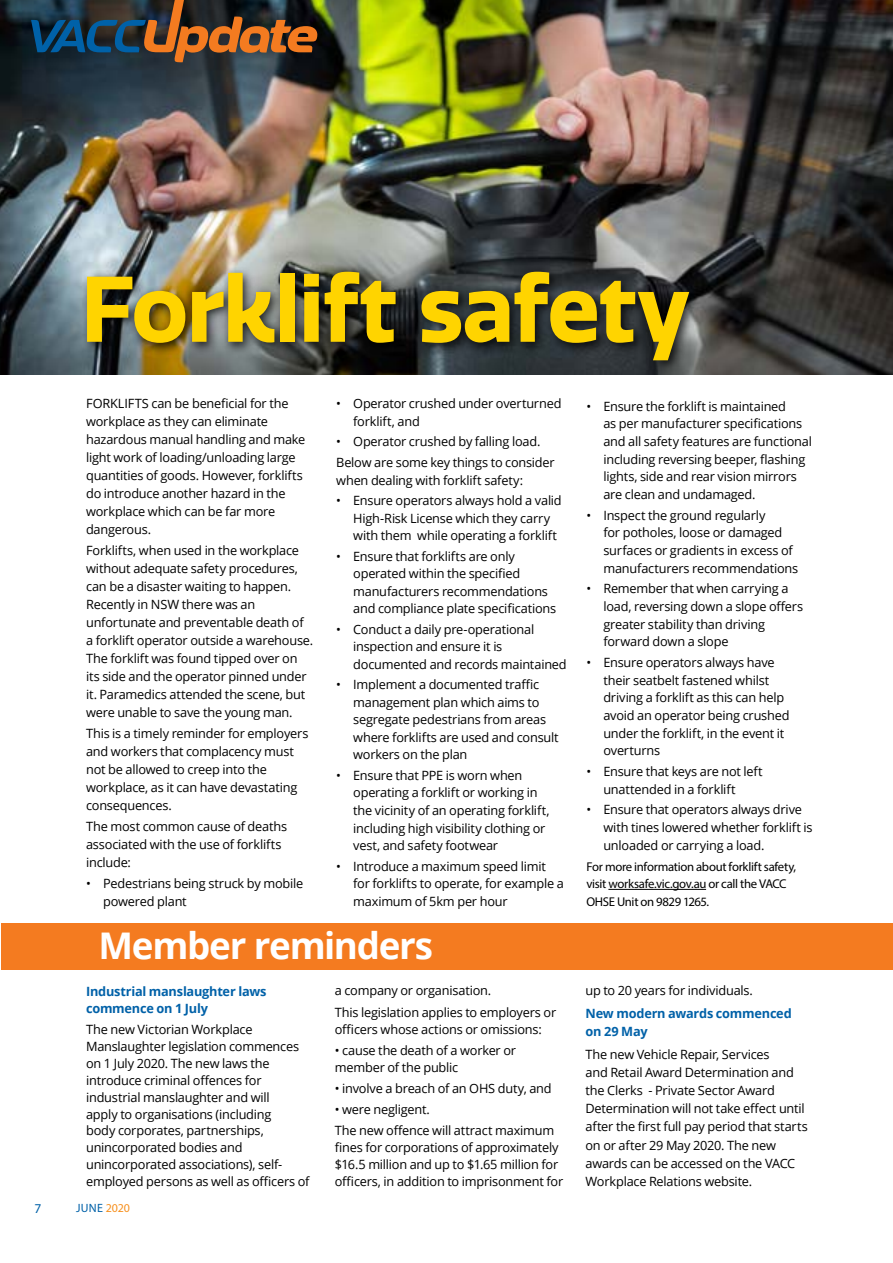
<style>
.page{position:relative;width:893px;height:1263px;background:#fff}
.page>*{position:absolute;margin:0;border:0;box-sizing:border-box;transform-origin:0 0}
.t1{font:700 90.45px "Quatro";letter-spacing:-.015em;color:#ffd400}
.t2{font:700 36.75px "Open Sans";letter-spacing:-.035em;color:#fff}
.t3{font:13.5px "Myriad Pro";color:#0061a8}
.t4{font:12.75px/18px "Open Sans";letter-spacing:-.015em;color:#000}
.t5{font:12.75px/17.7px "Myriad Pro";letter-spacing:-.025em;color:#000}
.t6{font:700 12.75px/16.8px "Open Sans";letter-spacing:-.02em;color:#0061a8}
.t7{font:12px "Myriad Pro";letter-spacing:.015em;color:#0061a8}
.s1{color:#f7901e}
</style>
<div class="page">
<img style="left:0;top:0;width:893px;height:374px">
<div style="left:82px;top:266px;width:620px;height:107px;background:#000;opacity:.8"></div>
<hr style="left:608px;top:889px;width:98px;height:1px;background:#000">
<div style="left:1px;top:923px;width:892px;height:47px;background:#f47b20"></div>
<svg style="left:31px;top:0;width:287px;height:63px;background:#473e37"></svg>
<h1 class="t1" style="left:81px;top:256px;width:610px">Forklift safety</h1>
<p class="t4" style="left:353px;top:395px;width:210px;line-height:17.5px;text-indent:-17px">• Operator crushed under overturned forklift, and</p>
<p class="t4" style="left:336px;top:431px;width:220px;line-height:20.5px">• Operator crushed by falling load.<br>Below are some key things to consider</p>
<p class="t4" style="left:336px;top:470px;width:188px">when dealing with forklift safety:</p>
<p class="t4" style="left:353px;top:491px;width:210px;line-height:17.5px;text-indent:-17px">• Ensure operators always hold a valid<br>High-Risk License which they carry with them while operating a forklift</p>
<p class="t4" style="left:353px;top:547px;width:204px;line-height:17.5px;text-indent:-17px">• Ensure that forklifts are only operated within the specified manufacturers recommendations and compliance plate specifications</p>
<p class="t4" style="left:353px;top:620px;width:215px;line-height:17.5px;text-indent:-17px">• Conduct a daily pre-operational inspection and ensure it is documented and records maintained</p>
<p class="t4" style="left:353px;top:675px;width:207px;line-height:17.5px;text-indent:-17px">• Implement a documented traffic management plan which aims to segregate pedestrians from areas where forklifts are used and consult workers on the plan</p>
<p class="t4" style="left:353px;top:766px;width:198px;line-height:17.5px;text-indent:-17px">• Ensure that PPE is worn when operating a forklift or working in the vicinity of an operating forklift, including high visibility clothing or vest, and safety footwear</p>
<p class="t4" style="left:353px;top:857px;width:212px;line-height:17.5px;text-indent:-17px">• Introduce a maximum speed limit for forklifts to operate, for example a maximum of 5km per hour</p>
<p class="t4" style="left:86px;top:394px;width:221px">FORKLIFTS can be beneficial for the workplace as they can eliminate hazardous manual handling and make light work of loading/unloading large quantities of goods. However, forklifts do introduce another hazard in the workplace which can be far more dangerous.</p>
<p class="t4" style="left:86px;top:541px;width:229px">Forklifts, when used in the workplace without adequate safety procedures, can be a disaster waiting to happen.<br>Recently in NSW there was an unfortunate and preventable death of a forklift operator outside a warehouse.<br>The forklift was found tipped over on its side and the operator pinned under it. Paramedics attended the scene, but were unable to save the young man.</p>
<p class="t4" style="left:86px;top:724px;width:224px">This is a timely reminder for employers and workers that complacency must not be allowed to creep into the workplace, as it can have devastating consequences.</p>
<p class="t4" style="left:86px;top:817px;width:202px">The most common cause of deaths associated with the use of forklifts include:</p>
<p class="t4" style="left:103px;top:874px;width:202px;text-indent:-17px">• Pedestrians being struck by mobile powered plant</p>
<p class="t4" style="left:603px;top:397px;width:210px;text-indent:-17px">• Ensure the forklift is maintained<br>as per manufacturer specifications and all safety features are functional including reversing beeper, flashing lights, side and rear vision mirrors are clean and undamaged.</p>
<p class="t4" style="left:603px;top:506px;width:196px;text-indent:-17px">• Inspect the ground regularly<br>for potholes, loose or damaged surfaces or gradients in excess of manufacturers recommendations</p>
<p class="t4" style="left:603px;top:579px;width:201px;text-indent:-17px">• Remember that when carrying a load, reversing down a slope offers greater stability than driving forward down a slope</p>
<p class="t4" style="left:603px;top:653px;width:188px;text-indent:-17px">• Ensure operators always have their seatbelt fastened whilst driving a forklift as this can help avoid an operator being crushed under the forklift, in the event it overturns</p>
<p class="t4" style="left:603px;top:762px;width:161px;text-indent:-17px">• Ensure that keys are not left unattended in a forklift</p>
<p class="t4" style="left:603px;top:801px;width:211px;text-indent:-17px">• Ensure that operators always drive with tines lowered whether forklift is unloaded or carrying a load.</p>
<p class="t5" style="left:586px;top:857px;width:211px">For more information about forklift safety, visit worksafe.vic.gov.au or call the VACC<br>OHSE Unit on 9829 1265.</p>
<h2 class="t2" style="left:99px;top:920px;width:336px">Member reminders</h2>
<p class="t6" style="left:86px;top:983px;width:182px">Industrial manslaughter laws commence on 1 July</p>
<p class="t4" style="left:86px;top:1021px;width:225px;line-height:16.8px">The new Victorian Workplace Manslaughter legislation commences on 1 July 2020. The new laws the introduce criminal offences for industrial manslaughter and will<br>apply to organisations (including<br>body corporates, partnerships, unincorporated bodies and unincorporated associations), self&shy;employed persons as well as officers of</p>
<p class="t3" style="left:34px;top:1200px;width:8px">7</p>
<p class="t7" style="left:76px;top:1201px;width:56px">JUNE <span class="s1">2020</span></p>
<p class="t4" style="left:335px;top:980px;width:223px;line-height:21.1px">a company or organisation.<br>This legislation applies to employers or</p>
<p class="t4" style="left:335px;top:1019px;width:208px">officers whose actions or omissions:</p>
<p class="t4" style="left:335px;top:1041px;width:183px;line-height:17px">• cause the death of a worker or member of the public</p>
<p class="t4" style="left:335px;top:1079px;width:218px">• involve a breach of an OHS duty, and</p>
<p class="t4" style="left:335px;top:1098px;width:221px;line-height:21.1px">• were negligent.<br>The new offence will attract maximum</p>
<p class="t4" style="left:335px;top:1139px;width:230px;line-height:17px">fines for corporations of approximately $16.5 million and up to $1.65 million for officers, in addition to imprisonment for</p>
<p class="t4" style="left:585px;top:981px;width:169px">up to 20 years for individuals.</p>
<p class="t6" style="left:585px;top:1004px;width:208px;line-height:18.1px">New modern awards commenced on 29 May</p>
<p class="t4" style="left:585px;top:1044px;width:224px">The new Vehicle Repair, Services<br>and Retail Award Determination and the Clerks - Private Sector Award Determination will not take effect until after the first full pay period that starts on or after 29 May 2020. The new awards can be accessed on the VACC Workplace Relations website.</p>
</div>
